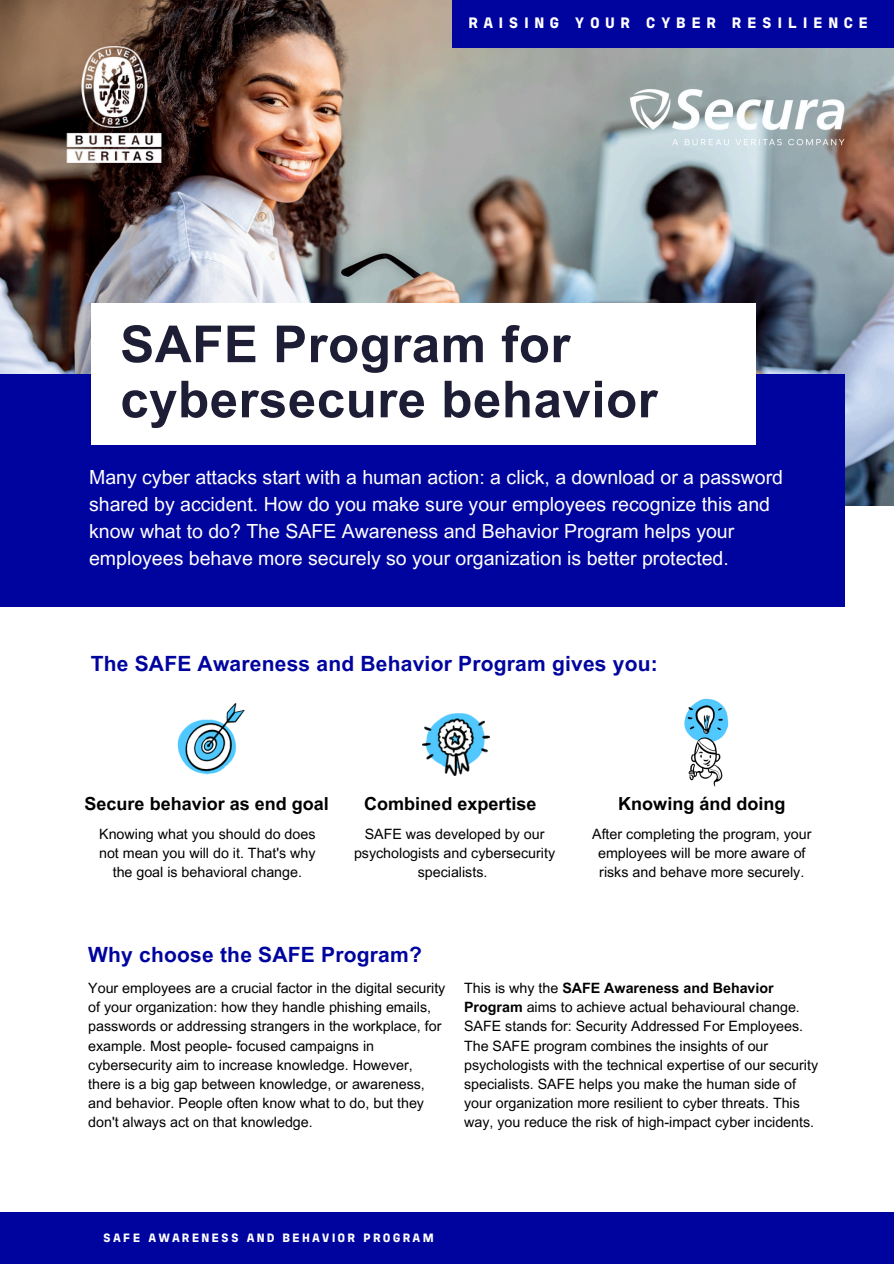
<style>
.page{position:relative;width:894px;height:1264px;background:#fff}
.page>*{position:absolute;margin:0;border:0;box-sizing:border-box;transform-origin:0 0}
.t1{font:700 51px/55.2px "Arial MT Pro";letter-spacing:.01em;color:#1d1d35}
.t2{font:700 21px "Arial MT Pro";letter-spacing:.01em;color:#00049e}
.t3{font:19.5px/27px "Arial MT Pro";color:#fff}
.t4{font:700 18px "Arial MT Pro";color:#000}
.t5{font:700 expanded 15px "Bureau Veritas";letter-spacing:.36em;color:#fff}
.t6{font:14.25px/19.2px "Arial MT Pro";color:#000;text-align:center}
.t7{font:700 expanded 12px "Bureau Veritas";letter-spacing:.17em;color:#fff}
.s1{font-weight:700}
</style>
<div class="page">
<img style="left:0;top:0;width:893px;height:505px">
<div style="left:0;top:374px;width:844px;height:233px;background:#00049e"></div>
<div style="left:452px;top:0;width:441px;height:48px;background:#00049e"></div>
<div style="left:0;top:1212px;width:893px;height:51px;background:#00049e"></div>
<div style="left:91px;top:303px;width:664px;height:142px;background:#fff"></div>
<img style="left:0;top:16px;width:228px;height:147px">
<img style="left:630px;top:89px;width:215px;height:62px">
<img style="left:177px;top:703px;width:68px;height:72px">
<img style="left:684px;top:698px;width:45px;height:89px">
<img style="left:422px;top:713px;width:67px;height:62px">
<p class="t5" style="left:468px;top:18px;width:401px">RAISING YOUR CYBER RESILIENCE</p>
<h4 class="t1" style="left:120px;top:323px;width:538px">SAFE Program for cybersecure behavior</h4>
<h4 class="t3" style="left:89px;top:466px;width:695px">Many cyber attacks start with a human action: a click, a download or a password shared by accident. How do you make sure your employees recognize this and know what to do? The SAFE Awareness and Behavior Program helps your employees behave more securely so your organization is better protected.</h4>
<h5 class="t2" style="left:91px;top:656px;width:568px">The SAFE Awareness and Behavior Program gives you:</h5>
<h1 class="t4" style="left:85px;top:797px;width:246px">Secure behavior as end goal</h1>
<h3 class="t6" style="left:99px;top:825px;width:218px">Knowing what you should do does not mean you will do it. That's why the goal is behavioral change.</h3>
<h2 class="t6" style="left:354px;top:825px;width:202px">SAFE was developed by our psychologists and cybersecurity specialists.</h2>
<p class="t6" style="left:592px;top:825px;width:221px">After completing the program, your employees will be more aware of risks and behave more securely.</p>
<p class="t4" style="left:364px;top:797px;width:174px">Combined expertise</p>
<p class="t4" style="left:618px;top:797px;width:169px">Knowing ánd doing</p>
<p class="t2" style="left:88px;top:946px;width:335px">Why choose the SAFE Program?</p>
<p class="t6" style="left:88px;top:980px;width:358px;text-align:left">Your employees are a crucial factor in the digital security of your organization: how they handle phishing emails, passwords or addressing strangers in the workplace, for example. Most people- focused campaigns in cybersecurity aim to increase knowledge. However, there is a big gap between knowledge, or awareness, and behavior. People often know what to do, but they don't always act on that knowledge.</p>
<h4 class="t6" style="left:464px;top:980px;width:355px;text-align:left">This is why the <span class="s1">SAFE Awareness and Behavior Program</span> aims to achieve actual behavioural change.<br>SAFE stands for: Security Addressed For Employees.<br>The SAFE program combines the insights of our psychologists with the technical expertise of our security specialists. SAFE helps you make the human side of your organization more resilient to cyber threats. This way, you reduce the risk of high-impact cyber incidents.</h4>
<p class="t7" style="left:103px;top:1233px;width:332px">SAFE AWARENESS AND BEHAVIOR PROGRAM</p>
</div>
